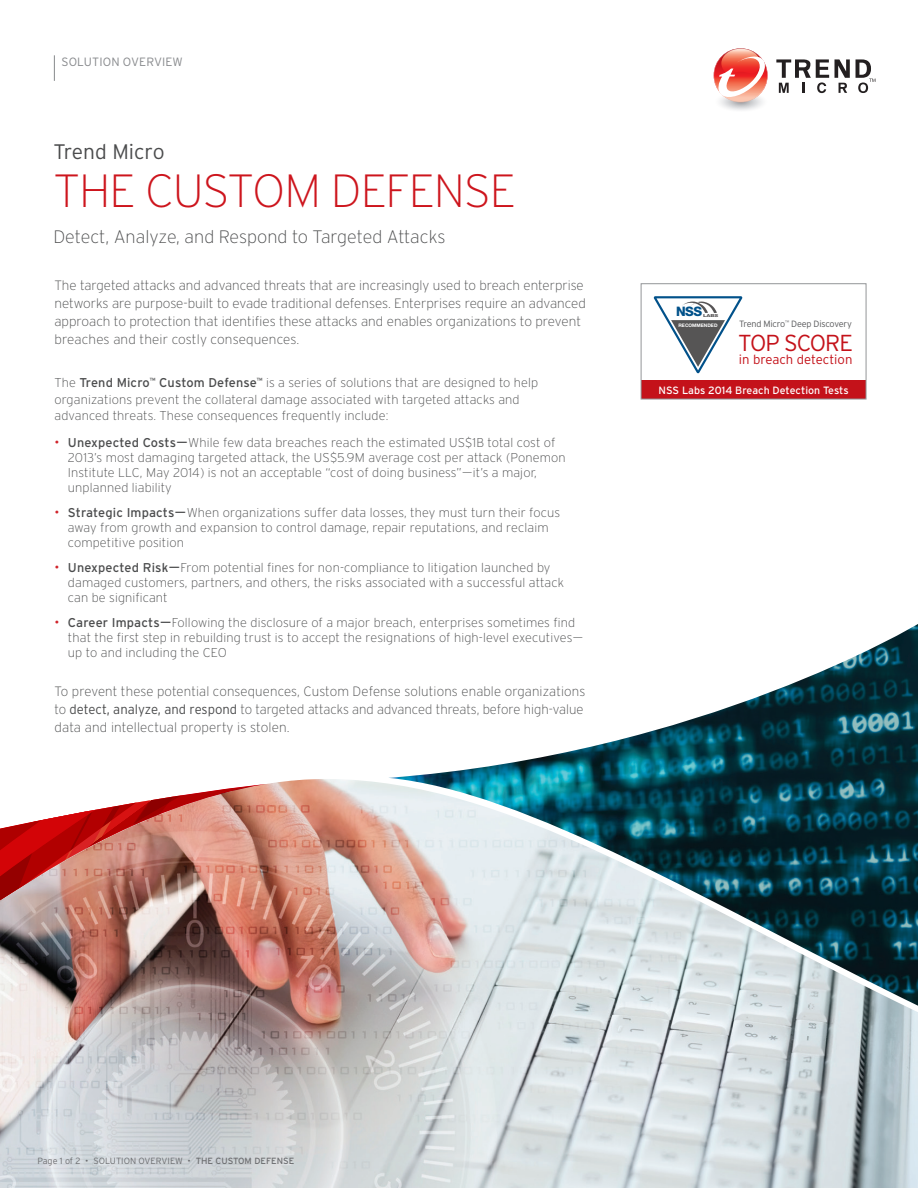
<style>
.page{position:relative;width:918px;height:1188px;background:#fff}
.page>*{position:absolute;margin:0;border:0;box-sizing:border-box;transform-origin:0 0}
.t1{font:200 46.5px "Interstate";letter-spacing:-.02em;color:#cd151d}
.t2{font:300 23.1px "Interstate";letter-spacing:-.04em;color:#c4121a}
.t3{font:300 21px "Interstate";color:#4b4c4d}
.t4{font:200 18px "Interstate";letter-spacing:-.015em;color:#4b4c4d}
.t5{font:200 13.5px/18px "Interstate";color:#4b4c4d}
.t6{font:300 13.2px "Interstate";color:#c4121a}
.t7{font:800 13.05px "Helvetica Neue";color:#01518a}
.t8{font:200 12.75px/15px "Interstate";letter-spacing:.01em;color:#4b4c4d}
.t9{font:300 12px "Interstate";letter-spacing:.01em;color:#87898c}
.t10{font:10.65px "Interstate";color:#fff}
.t11{font:300 9.15px "Interstate";letter-spacing:-.02em;color:#57585a}
.t12{font:300 9px "Interstate";color:#6c6d70}
.t13{font:700 4.8px "Helvetica Neue";color:#fff}
.t14{font:800 4.05px "Helvetica Neue";color:#565455;scale:1.4 1}
.s1{font-weight:400}
.s2{font-weight:300;font-size:13.5px;color:#d1232a}
.s3{font-weight:300}
</style>
<div class="page">
<svg style="left:835px;top:59px;width:15px;height:34px"></svg>
<svg style="left:776px;top:59px;width:53px;height:34px"></svg>
<svg style="left:856px;top:59px;width:19px;height:34px"></svg>
<svg style="left:714px;top:48px;width:54px;height:62px"></svg>
<svg style="left:54px;top:55px;width:1px;height:26px"></svg>
<img style="left:0;top:779px;width:918px;height:409px">
<img style="left:388px;top:624px;width:530px;height:382px">
<svg style="left:0;top:784px;width:266px;height:116px"></svg>
<div style="left:641px;top:381px;width:225px;height:18px;background:#c4121a"></div>
<div style="left:641px;top:283px;width:225px;height:116px;border:1px solid #939598"></div>
<svg style="left:654px;top:296px;width:88px;height:77px"></svg>
<p class="t9" style="left:62px;top:55px;width:123px">solution overview</p>
<h3 class="t3" style="left:53px;top:139px;width:113px">Trend Micro</h3>
<h1 class="t1" style="left:53px;top:162px;width:464px">The custom defense</h1>
<h3 class="t4" style="left:53px;top:226px;width:394px">Detect, Analyze, and Respond to Targeted Attacks</h3>
<p class="t5" style="left:54px;top:276px;width:533px">The targeted attacks and advanced threats that are increasingly used to breach enterprise networks are purpose-built to evade traditional defenses. Enterprises require an advanced approach to protection that identifies these attacks and enables organizations to prevent breaches and their costly consequences.</p>
<p class="t8" style="left:54px;top:375px;width:485px;line-height:16.5px">The <span class="s1">Trend M icro</span><sup>™</sup> <span class="s1">Custom Defense</span><sup>™</sup> is a series of solutions that are designed to help organizations prevent the collateral damage associated with targeted attacks and advanced threats. These consequences frequently include:</p>
<p class="t8" style="left:68px;top:435px;width:499px;text-indent:-13px"><span class="s2">•</span> <span class="s1">U nexpected Costs—</span>While few data breaches reach the estimated US$1B total cost of 2013’s most damaging targeted attack, the US$5.9M average cost per attack (Ponemon Institute LLC, May 2014) is not an acceptable “cost of doing business”—it’s a major, unplanned liability</p>
<p class="t8" style="left:68px;top:505px;width:494px;text-indent:-13px"><span class="s2">•</span> <span class="s1">Strategic Impacts—</span>When organizations suffer data losses, they must turn their focus away from growth and expansion to control damage, repair reputations, and reclaim competitive position</p>
<p class="t8" style="left:68px;top:560px;width:498px;text-indent:-13px"><span class="s2">•</span> <span class="s1">Unexpected Risk—</span>From potential fines for non-compliance to litigation launched by damaged customers, partners, and others, the risks associated with a successful attack can be significant</p>
<p class="t8" style="left:68px;top:615px;width:517px;text-indent:-13px"><span class="s2">•</span> <span class="s1">Career Impacts—</span>Following the disclosure of a major breach, enterprises sometimes find that the first step in rebuilding trust is to accept the resignations of high-level executives— up to and including the CEO</p>
<p class="t5" style="left:54px;top:682px;width:532px">To prevent these potential consequences, Custom Defense solutions enable organizations to <span class="s3">detect, analyze, and respond</span> to targeted attacks and advanced threats, before high-value data and intellectual property is stolen.</p>
<p class="t7" style="left:676px;top:304px;width:27px">NSS</p>
<p class="t14" style="left:703px;top:313px;width:12px">LABS</p>
<p class="t13" style="left:679px;top:322px;width:40px">RECOMMENDED</p>
<p class="t11" style="left:739px;top:318px;width:114px">Trend Micro<sup>™</sup> Deep Discovery</p>
<h2 class="t2" style="left:738px;top:329px;width:116px">TOP SCORE</h2>
<p class="t10" style="left:658px;top:383px;width:192px">NSS Labs 2014 Breach Detection Tests</p>
<p class="t6" style="left:739px;top:351px;width:115px">in breach detection</p>
<p class="t12" style="left:38px;top:1155px;width:258px">Page 1 of 2 • solution overview • <span class="s1">the custom defense</span></p>
</div>
